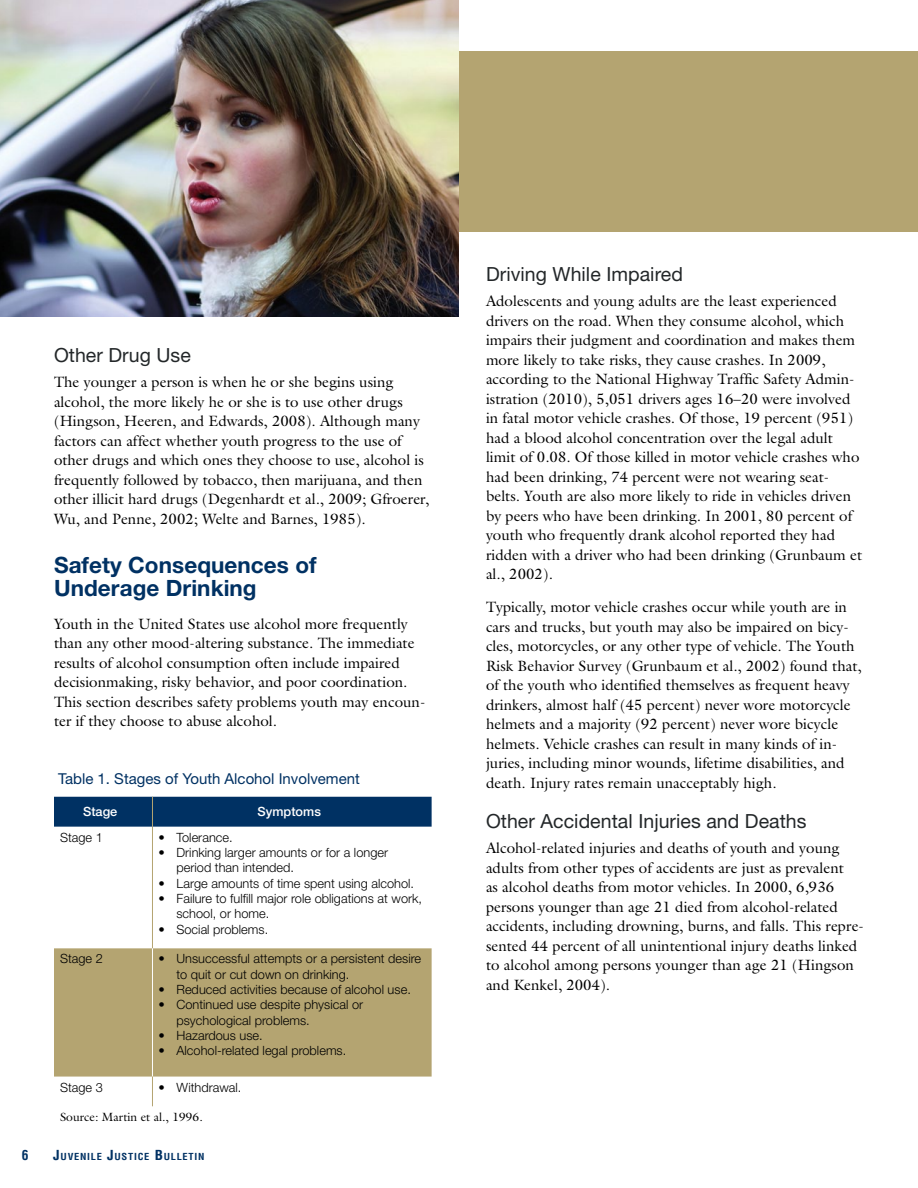
<style>
.page{position:relative;width:918px;height:1188px;background:#fff}
.page>*{position:absolute;margin:0;border:0;box-sizing:border-box;transform-origin:0 0}
.t1{font:700 22.5px/22.5px "Helvetica Neue LT Std";letter-spacing:.005em;color:#003163}
.t2{font:19.5px "Helvetica Neue LT Std";letter-spacing:.005em;color:#232729}
.t3{font:15px/19.5px "Galliard Std";color:#000}
.t4{font:15px "Helvetica Neue LT Std";color:#003163}
.t5{font:700 condensed 13.5px "Helvetica LT Std";color:#003163}
.t6{font:300 12.75px/15.3px "Helvetica Neue LT Std";color:#000}
.t7{font:500 12.75px "Helvetica Neue LT Std";color:#fff}
.t8{font:12px "Galliard Std";color:#000}
.t9{font:700 condensed 9.45px "Helvetica LT Std";letter-spacing:.07em;color:#003163;scale:1.1 1}
.s1{font-size:13.5px}
</style>
<div class="page">
<div style="left:415px;top:51px;width:503px;height:181px;background:#b4a471"></div>
<img style="left:0;top:0;width:458px;height:317px">
<div style="left:54px;top:797px;width:378px;height:30px;background:#003163"></div>
<div style="left:54px;top:948px;width:378px;height:129px;background:#b4a471"></div>
<hr style="left:152px;top:797px;width:1px;height:30px;background:#b4a471">
<hr style="left:152px;top:827px;width:1px;height:121px;background:#b4a471">
<hr style="left:152px;top:948px;width:1px;height:129px;background:#fff">
<svg style="left:152px;top:1077px;width:1px;height:29px"></svg>
<h2 class="t2" style="left:54px;top:344px;width:138px">Other Drug Use</h2>
<p class="t3" style="left:54px;top:372px;width:377px">The younger a person is when he or she begins using alcohol, the more likely he or she is to use other drugs (Hingson, Heeren, and Edwards, 2008). Although many factors can affect whether youth progress to the use of other drugs and which ones they choose to use, alcohol is frequently followed by tobacco, then marijuana, and then other illicit hard drugs (Degenhardt et al., 2009; Gfroerer, Wu, and Penne, 2002; Welte and Barnes, 1985).</p>
<h1 class="t1" style="left:54px;top:553px;width:264px">Safety Consequences of<br>Underage Drinking</h1>
<p class="t3" style="left:54px;top:614px;width:373px">Youth in the United States use alcohol more frequently than any other mood-altering substance. The immediate results of alcohol consumption often include impaired decisionmaking, risky behavior, and poor coordination.<br>This section describes safety problems youth may encoun&shy;ter if they choose to abuse alcohol.</p>
<p class="t4" style="left:58px;top:769px;width:303px">Table 1. Stages of Youth Alcohol Involvement</p>
<p class="t7" style="left:83px;top:804px;width:36px">Stage</p>
<p class="t7" style="left:258px;top:804px;width:65px">Symptoms</p>
<p class="t6" style="left:60px;top:829px;width:44px">Stage 1</p>
<p class="t6" style="left:158px;top:829px;width:76px">• Tolerance.</p>
<p class="t6" style="left:176px;top:845px;width:213px;text-indent:-18px">• Drinking larger amounts or for a longer period than intended.</p>
<p class="t6" style="left:158px;top:875px;width:257px">• Large amounts of time spent using alcohol.</p>
<p class="t6" style="left:176px;top:890px;width:247px;text-indent:-18px">• Failure to fulfill major role obligations at work, school, or home.</p>
<p class="t6" style="left:158px;top:921px;width:111px">• Social problems.</p>
<p class="t6" style="left:60px;top:951px;width:44px">Stage 2</p>
<p class="t6" style="left:176px;top:951px;width:246px;text-indent:-18px">• Unsuccessful attempts or a persistent desire to quit or cut down on drinking.</p>
<p class="t6" style="left:158px;top:982px;width:254px">• Reduced activities because of alcohol use.</p>
<p class="t6" style="left:176px;top:997px;width:188px;text-indent:-18px">• Continued use despite physical or psychological problems.</p>
<p class="t6" style="left:158px;top:1028px;width:106px">• Hazardous use.</p>
<p class="t6" style="left:158px;top:1043px;width:189px">• Alcohol-related legal problems.</p>
<p class="t6" style="left:60px;top:1079px;width:44px">Stage 3</p>
<p class="t6" style="left:158px;top:1079px;width:85px">• Withdrawal.</p>
<p class="t8" style="left:60px;top:1109px;width:144px">Source: Martin et al., 1996.</p>
<p class="t5" style="left:22px;top:1147px;width:8px">6</p>
<p class="t9" style="left:53px;top:1151px;width:139px"><span class="s1">J</span>UVENILE <span class="s1">J</span>USTICE <span class="s1">B</span>ULLETIN</p>
<h2 class="t2" style="left:486px;top:263px;width:198px">Driving While Impaired</h2>
<p class="t3" style="left:486px;top:291px;width:378px">Adolescents and young adults are the least experienced drivers on the road. When they consume alcohol, which impairs their judgment and coordination and makes them more likely to take risks, they cause crashes. In 2009, according to the National Highway Traffic Safety Admin&shy;istration (2010), 5,051 drivers ages 16–20 were involved in fatal motor vehicle crashes. Of those, 19 percent (951) had a blood alcohol concentration over the legal adult limit of 0.08. Of those killed in motor vehicle crashes who had been drinking, 74 percent were not wearing seat&shy;belts. Youth are also more likely to ride in vehicles driven by peers who have been drinking. In 2001, 80 percent of youth who frequently drank alcohol reported they had ridden with a driver who had been drinking (Grunbaum et al., 2002).</p>
<p class="t3" style="left:486px;top:597px;width:377px">Typically, motor vehicle crashes occur while youth are in cars and trucks, but youth may also be impaired on bicy&shy;cles, motorcycles, or any other type of vehicle. The Youth Risk Behavior Survey (Grunbaum et al., 2002) found that, of the youth who identified themselves as frequent heavy drinkers, almost half (45 percent) never wore motorcycle helmets and a majority (92 percent) never wore bicycle helmets. Vehicle crashes can result in many kinds of in&shy;juries, including minor wounds, lifetime disabilities, and death. Injury rates remain unacceptably high.</p>
<h2 class="t2" style="left:486px;top:810px;width:322px">Other Accidental Injuries and Deaths</h2>
<p class="t3" style="left:486px;top:838px;width:379px">Alcohol-related injuries and deaths of youth and young adults from other types of accidents are just as prevalent<br>as alcohol deaths from motor vehicles. In 2000, 6,936 persons younger than age 21 died from alcohol-related accidents, including drowning, burns, and falls. This repre&shy;sented 44 percent of all unintentional injury deaths linked to alcohol among persons younger than age 21 (Hingson and Kenkel, 2004).</p>
</div>
